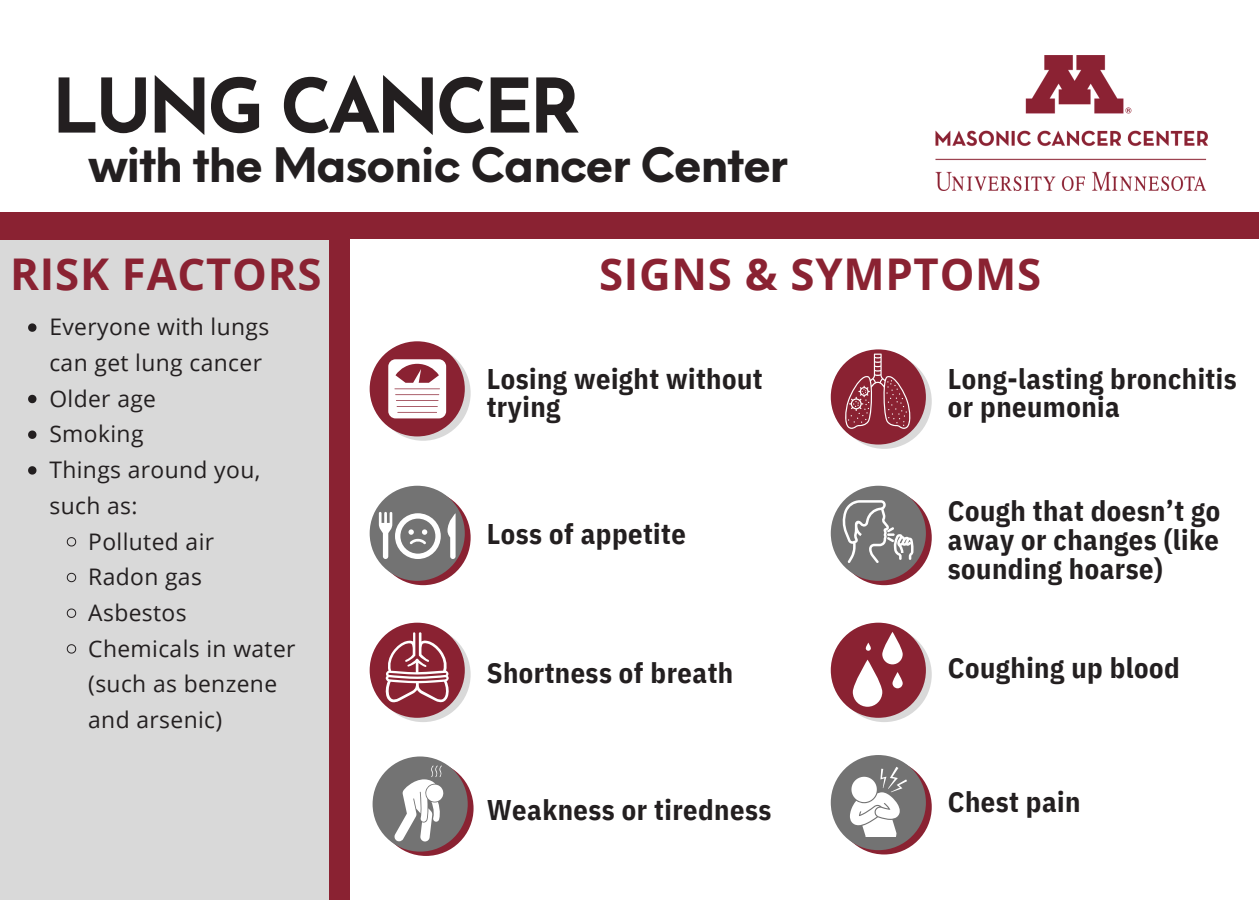
<style>
.page{position:relative;width:1260px;height:900px;background:#fff}
.page>*{position:absolute;margin:0;border:0;box-sizing:border-box;transform-origin:0 0}
.t1{font:700 75px "Josefin Sans";letter-spacing:-.055em;color:#231f20}
.t2{font:700 46.25px "Neue Einstellung";letter-spacing:-.03em;color:#231f20}
.t3{font:700 43.75px "Open Sans";letter-spacing:.02em;color:#8a2232}
.t4{font:700 28.5px/28.8px "IBM Plex Sans Cond";letter-spacing:.015em;color:#231f20}
.t5{font:22.75px/35.8px "Open Sans";letter-spacing:.015em;color:#231f20}
</style>
<div class="page">
<div style="left:0;top:213px;width:1259px;height:687px;background:#8a2232"></div>
<div style="left:0;top:240px;width:329px;height:660px;background:#d9d9d9"></div>
<div style="left:350px;top:240px;width:910px;height:660px;background:#fff"></div>
<svg style="left:376px;top:346px;width:95px;height:95px"></svg>
<div style="left:370px;top:341px;width:95px;height:95px;background:#8a2232;border-radius:50%"></div>
<div style="left:376px;top:490px;width:95px;height:95px;background:#8a2232;border-radius:50%"></div>
<div style="left:370px;top:486px;width:95px;height:95px;background:#737373;border-radius:50%"></div>
<div style="left:376px;top:627px;width:95px;height:95px;background:#d9d9d9;border-radius:50%"></div>
<div style="left:370px;top:623px;width:95px;height:95px;background:#8a2232;border-radius:50%"></div>
<div style="left:378px;top:761px;width:96px;height:95px;background:#8a2232;border-radius:50%"></div>
<div style="left:373px;top:756px;width:95px;height:96px;background:#737373;border-radius:50%"></div>
<div style="left:837px;top:354px;width:95px;height:95px;background:#d9d9d9;border-radius:50%"></div>
<div style="left:831px;top:349px;width:95px;height:96px;background:#8a2232;border-radius:50%"></div>
<div style="left:837px;top:490px;width:95px;height:95px;background:#8a2232;border-radius:50%"></div>
<div style="left:831px;top:486px;width:95px;height:95px;background:#737373;border-radius:50%"></div>
<div style="left:837px;top:627px;width:95px;height:95px;background:#d9d9d9;border-radius:50%"></div>
<div style="left:831px;top:623px;width:95px;height:95px;background:#8a2232;border-radius:50%"></div>
<img style="left:935px;top:55px;width:273px;height:135px">
<svg style="left:388px;top:359px;width:58px;height:59px"></svg>
<svg style="left:448px;top:513px;width:8px;height:46px"></svg>
<svg style="left:379px;top:512px;width:62px;height:47px"></svg>
<svg style="left:385px;top:632px;width:64px;height:71px"></svg>
<svg style="left:394px;top:765px;width:50px;height:77px"></svg>
<svg style="left:845px;top:354px;width:65px;height:75px"></svg>
<svg style="left:842px;top:500px;width:71px;height:63px"></svg>
<svg style="left:853px;top:660px;width:29px;height:47px"></svg>
<svg style="left:882px;top:632px;width:21px;height:32px"></svg>
<svg style="left:892px;top:672px;width:11px;height:16px"></svg>
<svg style="left:866px;top:643px;width:5px;height:8px"></svg>
<div style="left:837px;top:759px;width:95px;height:95px;background:#8a2232;border-radius:50%"></div>
<div style="left:831px;top:755px;width:95px;height:95px;background:#737373;border-radius:50%"></div>
<svg style="left:850px;top:767px;width:57px;height:69px"></svg>
<svg style="left:28px;top:323px;width:8px;height:9px"></svg>
<svg style="left:28px;top:395px;width:8px;height:8px"></svg>
<svg style="left:28px;top:431px;width:8px;height:8px"></svg>
<svg style="left:28px;top:466px;width:8px;height:9px"></svg>
<svg style="left:66px;top:537px;width:11px;height:10px"></svg>
<svg style="left:66px;top:573px;width:11px;height:10px"></svg>
<svg style="left:66px;top:608px;width:11px;height:10px"></svg>
<svg style="left:66px;top:644px;width:11px;height:10px"></svg>
<p class="t1" style="left:51px;top:76px;width:531px">LUNG CANCER</p>
<h2 class="t2" style="left:89px;top:123px;width:701px">with the Masonic Cancer Center</h2>
<p class="t3" style="left:10px;top:243px;width:313px">RISK FACTORS</p>
<p class="t5" style="left:49px;top:309px;width:221px">Everyone with lungs can get lung cancer</p>
<h4 class="t5" style="left:49px;top:380px;width:108px">Older age</h4>
<p class="t5" style="left:49px;top:416px;width:96px">Smoking</p>
<h4 class="t5" style="left:49px;top:451px;width:212px">Things around you, such as:</h4>
<p class="t5" style="left:88px;top:523px;width:127px">Polluted air</p>
<h4 class="t5" style="left:88px;top:559px;width:115px">Radon gas</h4>
<p class="t5" style="left:88px;top:594px;width:100px">Asbestos</p>
<h4 class="t5" style="left:88px;top:630px;width:209px">Chemicals in water (such as benzene and arsenic)</h4>
<p class="t3" style="left:599px;top:243px;width:444px">SIGNS &amp; SYMPTOMS</p>
<p class="t4" style="left:487px;top:365px;width:277px;line-height:27.2px">Losing weight without trying</p>
<p class="t4" style="left:487px;top:519px;width:201px">Loss of appetite</p>
<p class="t4" style="left:487px;top:657px;width:248px">Shortness of breath</p>
<p class="t4" style="left:487px;top:795px;width:286px">Weakness or tiredness</p>
<p class="t4" style="left:948px;top:364px;width:290px">Long-lasting bronchitis or pneumonia</p>
<p class="t4" style="left:948px;top:496px;width:274px;text-align:justify">Cough that doesn’t go away or changes (like sounding hoarse)</p>
<h2 class="t4" style="left:948px;top:653px;width:233px">Coughing up blood</h2>
<p class="t4" style="left:948px;top:786px;width:134px">Chest pain</p>
</div>
